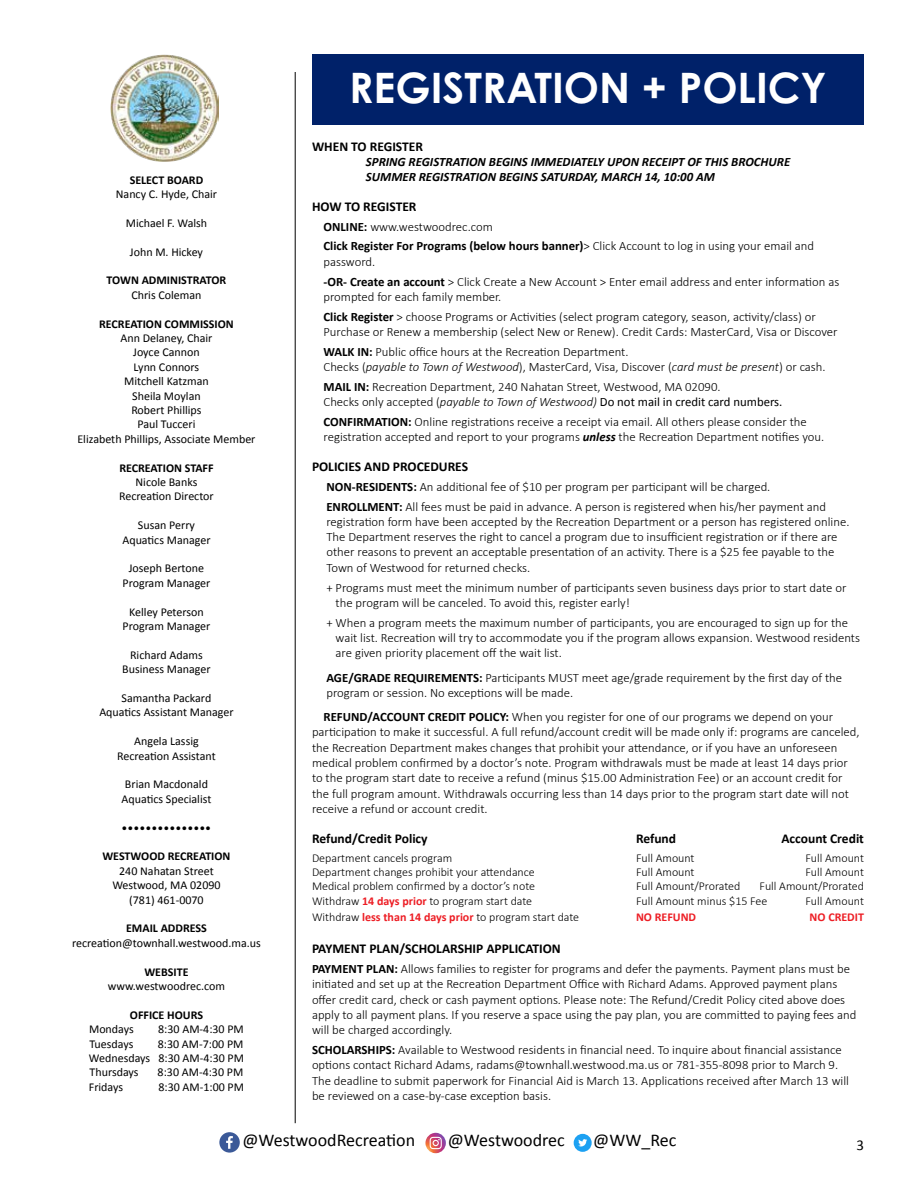
<style>
.page{position:relative;width:918px;height:1188px;background:#fff}
.page>*{position:absolute;margin:0;border:0;box-sizing:border-box;transform-origin:0 0}
.t1{font:700 42px "Century Gothic Pro";color:#fff}
.t2{font:18px "Calibri";color:#000}
.t3{font:15px "Calibri";color:#000}
.t4{font:700 13.5px "Calibri";color:#000}
.t5{font:300 12.75px/15.3px "Calibri";color:#000}
.t6{font:italic 700 12.75px/15.3px "Calibri";color:#000}
.t7{font:12px/14.4px "Calibri";color:#000;text-align:center}
.t8{font:300 12px "Calibri";color:#000}
.t9{font:700 12px "Calibri";color:#000}
.t10{font:700 12px "Calibri";color:#ed1d24}
.s1{font-weight:700}
.s2{font-style:italic}
.s3{font-weight:400}
.s4{font-weight:700;font-style:italic}
.s5{font-weight:700;color:#ed1d24}
</style>
<div class="page">
<div style="left:312px;top:54px;width:552px;height:70px;background:#002169"></div>
<hr style="left:295px;top:72px;width:1px;height:1051px;background:#000">
<img style="left:111px;top:54px;width:108px;height:108px">
<svg style="left:425px;top:1133px;width:21px;height:20px"></svg>
<div style="left:219px;top:1132px;width:21px;height:21px;background:#3b5998;border-radius:50%"></div>
<svg style="left:226px;top:1136px;width:7px;height:13px"></svg>
<div style="left:574px;top:1134px;width:18px;height:18px;background:#1da1f2;border-radius:50%"></div>
<svg style="left:578px;top:1139px;width:9px;height:7px"></svg>
<p class="t9" style="left:130px;top:171px;width:75px">SELECT BOARD</p>
<p class="t7" style="left:116px;top:186px;width:103px">Nancy C. Hyde, Chair</p>
<p class="t7" style="left:126px;top:215px;width:83px">Michael F. Walsh</p>
<p class="t7" style="left:130px;top:244px;width:75px">John M. Hickey</p>
<p class="t9" style="left:107px;top:272px;width:121px">TOWN ADMINISTRATOR</p>
<p class="t7" style="left:131px;top:287px;width:72px">Chris Coleman</p>
<p class="t9" style="left:99px;top:315px;width:136px">RECREATION COMMISSION</p>
<p class="t7" style="left:77px;top:330px;width:180px">Ann Delaney, Chair<br>Joyce Cannon<br>Lynn Connors<br>Mitchell Katzman<br>Sheila Moylan<br>Robert Phillips<br>Paul Tucceri<br>Elizabeth Phillips, Associate Member</p>
<p class="t9" style="left:119px;top:459px;width:96px">RECREATION STAFF</p>
<p class="t7" style="left:119px;top:474px;width:96px">Nicole Banks<br>Recreation Director</p>
<p class="t7" style="left:122px;top:518px;width:90px">Susan Perry<br>Aquatics Manager</p>
<p class="t7" style="left:123px;top:561px;width:89px">Joseph Bertone<br>Program Manager</p>
<p class="t7" style="left:123px;top:604px;width:89px">Kelley Peterson<br>Program Manager</p>
<p class="t7" style="left:122px;top:647px;width:90px">Richard Adams<br>Business Manager</p>
<p class="t7" style="left:99px;top:690px;width:136px">Samantha Packard<br>Aquatics Assistant Manager</p>
<p class="t7" style="left:117px;top:734px;width:100px">Angela Lassig<br>Recreation Assistant</p>
<p class="t7" style="left:122px;top:777px;width:91px;text-align:left">Brian Macdonald<br>Aquatics Specialist</p>
<p class="t7" style="left:122px;top:820px;width:91px">•••••••••••••••</p>
<p class="t9" style="left:102px;top:848px;width:130px">WESTWOOD RECREATION</p>
<p class="t7" style="left:112px;top:863px;width:110px">240 Nahatan Street<br>Westwood, MA 02090 (781) 461-0070</p>
<p class="t9" style="left:126px;top:920px;width:82px">EMAIL ADDRESS</p>
<p class="t7" style="left:72px;top:935px;width:190px">recreation@townhall.westwood.ma.us</p>
<p class="t9" style="left:144px;top:963px;width:46px">WEBSITE</p>
<p class="t7" style="left:108px;top:978px;width:119px">www.westwoodrec.com</p>
<p class="t9" style="left:130px;top:1006px;width:75px">OFFICE HOURS</p>
<p class="t7" style="left:89px;top:1022px;width:46px">Mondays</p>
<p class="t7" style="left:158px;top:1022px;width:87px">8:30 AM-4:30 PM</p>
<p class="t7" style="left:89px;top:1036px;width:45px">Tuesdays</p>
<p class="t7" style="left:89px;top:1036px;width:157px;text-align:justify;text-indent:69px">8:30 AM-7:00 PM Wednesdays 8:30 AM-4:30 PM Thursdays</p>
<p class="t7" style="left:158px;top:1065px;width:87px">8:30 AM-4:30 PM</p>
<p class="t7" style="left:89px;top:1079px;width:36px">Fridays</p>
<p class="t7" style="left:158px;top:1079px;width:87px">8:30 AM-1:00 PM</p>
<h1 class="t1" style="left:349px;top:61px;width:479px">REGISTRATION + POLICY</h1>
<p class="t4" style="left:312px;top:136px;width:113px">WHEN TO REGISTER</p>
<p class="t6" style="left:366px;top:154px;width:426px">SPRING REGISTRATION BEGINS IMMEDIATELY UPON RECEIPT OF THIS BROCHURE<br>SUMMER REGISTRATION BEGINS SATURDAY, MARCH 14, 10:00 AM</p>
<p class="t4" style="left:312px;top:197px;width:106px">HOW TO REGISTER</p>
<p class="t5" style="left:324px;top:216px;width:492px;line-height:19.8px"><span class="s1">ONLINE:</span> www.westwoodrec.com<br><span class="s1">Click Register For Programs (below hours banner)</span>&gt; Click Account to log in using your email and</p>
<p class="t5" style="left:324px;top:251px;width:517px;line-height:19.8px">password.<br><span class="s1">-OR- Create an account</span> &gt; Click Create a New Account &gt; Enter email address and enter information as</p>
<p class="t5" style="left:324px;top:287px;width:494px;line-height:19.8px">prompted for each family member.<br><span class="s1">Click Register</span> &gt; choose Programs or Activities (select program category, season, activity/class) or</p>
<p class="t5" style="left:324px;top:322px;width:516px;line-height:19.8px">Purchase or Renew a membership (select New or Renew). Credit Cards: MasterCard, Visa or Discover<br><span class="s1">WALK IN:</span> Public office hours at the Recreation Department.</p>
<p class="t5" style="left:324px;top:357px;width:504px;line-height:19.8px">Checks (<span class="s2">payable to Town of Westwood</span>), MasterCard, Visa, Discover (<span class="s2">card must be present</span>) or cash.<br><span class="s1">MAIL IN:</span> Recreation Department, 240 Nahatan Street, Westwood, MA 02090.</p>
<p class="t5" style="left:324px;top:392px;width:485px;line-height:19.8px">Checks only accepted (<span class="s2">payable to Town of Westwood)</span> <span class="s3">Do not mail in credit card numbers.<br></span><span class="s1">CONFIRMATION:</span> Online registrations receive a receipt via email. All others please consider the</p>
<p class="t5" style="left:324px;top:429px;width:502px">registration accepted and report to your programs <span class="s4">unless</span> the Recreation Department notifies you.</p>
<p class="t4" style="left:312px;top:457px;width:158px">POLICIES AND PROCEDURES</p>
<p class="t5" style="left:326px;top:476px;width:501px;line-height:19.8px"><span class="s1">NON-RESIDENTS:</span> An additional fee of $10 per program per participant will be charged.<br><span class="s1">ENROLLMENT:</span> All fees must be paid in advance. A person is registered when his/her payment and</p>
<p class="t5" style="left:326px;top:514px;width:525px">registration form have been accepted by the Recreation Department or a person has registered online.<br>The Department reserves the right to cancel a program due to insufficient registration or if there are other reasons to prevent an acceptable presentation of an activity. There is a $25 fee payable to the Town of Westwood for returned checks.</p>
<p class="t5" style="left:336px;top:580px;width:512px;text-indent:-9px">+ Programs must meet the minimum number of participants seven business days prior to start date or the program will be canceled. To avoid this, register early!</p>
<p class="t5" style="left:336px;top:615px;width:526px;text-indent:-9px">+ When a program meets the maximum number of participants, you are encouraged to sign up for the wait list. Recreation will try to accommodate you if the program allows expansion. Westwood residents are given priority placement off the wait list.</p>
<p class="t5" style="left:326px;top:670px;width:517px"><span class="s1">AGE/GRADE REQUIREMENTS:</span> Participants MUST meet age/grade requirement by the first day of the program or session. No exceptions will be made.</p>
<p class="t5" style="left:312px;top:709px;width:549px;text-indent:12px"><span class="s1">REFUND/ACCOUNT CREDIT POLICY:</span> When you register for one of our programs we depend on your participation to make it successful. A full refund/account credit will be made only if: programs are canceled, the Recreation Department makes changes that prohibit your attendance, or if you have an unforeseen medical problem confirmed by a doctor’s note. Program withdrawals must be made at least 14 days prior to the program start date to receive a refund (minus $15.00 Administration Fee) or an account credit for the full program amount. Withdrawals occurring less than 14 days prior to the program start date will not receive a refund or account credit.</p>
<p class="t4" style="left:312px;top:829px;width:117px">Refund/Credit Policy</p>
<p class="t4" style="left:636px;top:829px;width:42px">Refund</p>
<p class="t4" style="left:781px;top:829px;width:84px">Account Credit</p>
<p class="t8" style="left:312px;top:850px;width:142px">Department cancels program</p>
<p class="t8" style="left:636px;top:850px;width:60px">Full Amount</p>
<p class="t8" style="left:805px;top:850px;width:60px">Full Amount</p>
<p class="t8" style="left:312px;top:865px;width:224px">Department changes prohibit your attendance</p>
<p class="t8" style="left:636px;top:865px;width:60px">Full Amount</p>
<p class="t8" style="left:805px;top:865px;width:60px">Full Amount</p>
<p class="t8" style="left:312px;top:879px;width:225px">Medical problem confirmed by a doctor’s note</p>
<p class="t8" style="left:636px;top:879px;width:106px">Full Amount/Prorated</p>
<p class="t8" style="left:760px;top:879px;width:106px">Full Amount/Prorated</p>
<p class="t8" style="left:312px;top:893px;width:222px">Withdraw <span class="s5">14 days prior</span> to program start date</p>
<p class="t8" style="left:636px;top:893px;width:133px">Full Amount minus $15 Fee</p>
<p class="t8" style="left:805px;top:893px;width:60px">Full Amount</p>
<p class="t8" style="left:312px;top:910px;width:269px">Withdraw <span class="s5">less than 14 days prior</span> to program start date</p>
<p class="t10" style="left:636px;top:908px;width:62px">NO REFUND</p>
<p class="t10" style="left:810px;top:908px;width:56px">NO CREDIT</p>
<p class="t4" style="left:312px;top:939px;width:250px">PAYMENT PLAN/SCHOLARSHIP APPLICATION</p>
<p class="t5" style="left:312px;top:961px;width:546px"><span class="s1">PAYMENT PLAN:</span> Allows families to register for programs and defer the payments. Payment plans must be initiated and set up at the Recreation Department Office with Richard Adams. Approved payment plans offer credit card, check or cash payment options. Please note: The Refund/Credit Policy cited above does apply to all payment plans. If you reserve a space using the pay plan, you are committed to paying fees and will be charged accordingly.</p>
<p class="t5" style="left:312px;top:1042px;width:539px"><span class="s1">SCHOLARSHIPS:</span> Available to Westwood residents in financial need. To inquire about financial assistance options contact Richard Adams, radams@townhall.westwood.ma.us or 781-355-8098 prior to March 9.<br>The deadline to submit paperwork for Financial Aid is March 13. Applications received after March 13 will be reviewed on a case-by-case exception basis.</p>
<h2 class="t2" style="left:242px;top:1127px;width:174px">@WestwoodRecreation</h2>
<h2 class="t2" style="left:448px;top:1127px;width:119px">@Westwoodrec</h2>
<h2 class="t2" style="left:593px;top:1127px;width:85px">@WW_Rec</h2>
<p class="t3" style="left:856px;top:1134px;width:9px">3</p>
</div>
